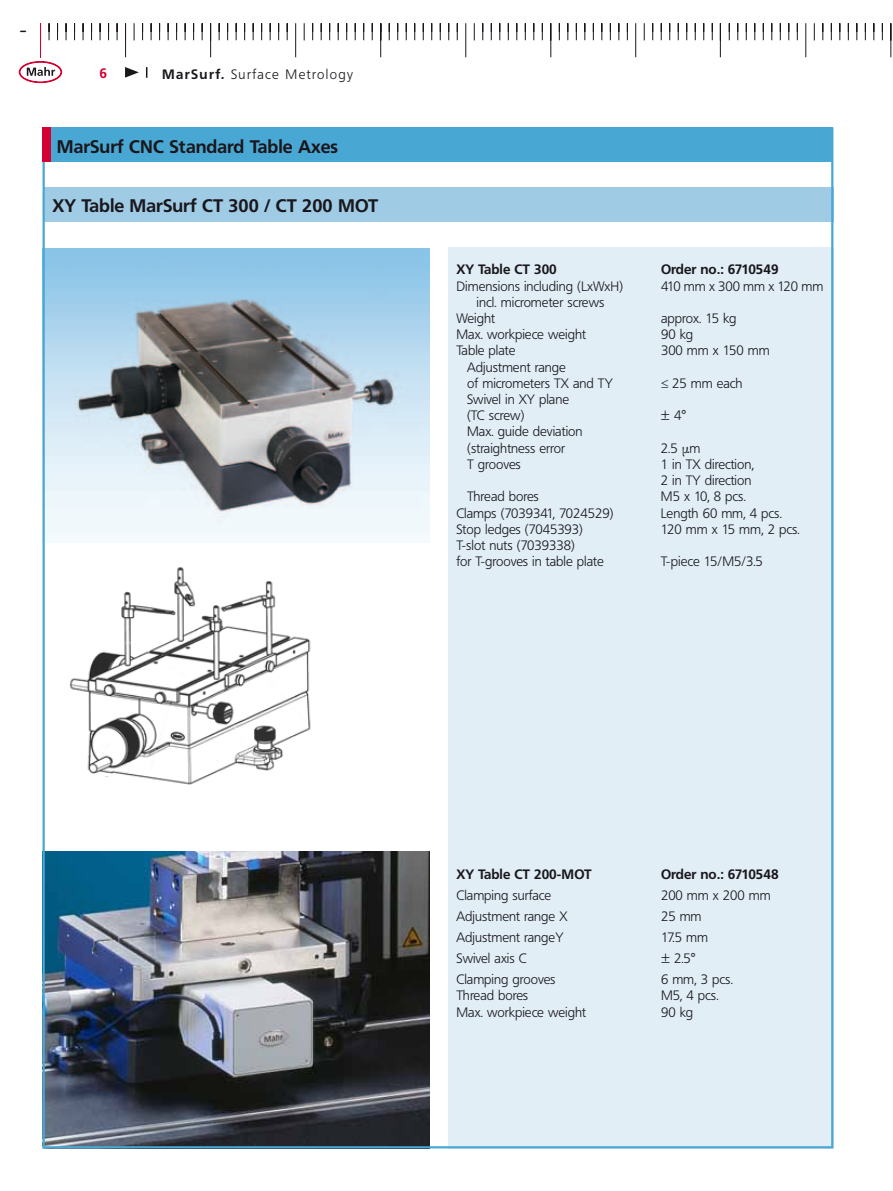
<style>
.page{position:relative;width:893px;height:1191px;background:#fff}
.page>*{position:absolute;margin:0;border:0;box-sizing:border-box;transform-origin:0 0}
.t1{font:700 18px "Frutiger BQ";color:#1a171c}
.t2{font:18px "Digital ICG";color:#1a171c}
.t3{font:300 13.5px/16.2px "Frutiger BQ";color:#1a171c}
.t4{font:700 13.5px "Frutiger BQ";color:#1a171c}
.t5{font:300 13.5px "Frutiger BQ";letter-spacing:.1em;color:#1a171c}
.t6{font:700 13.5px "Frutiger BQ";color:#d40032}
.s1{font-weight:700}
</style>
<div class="page">
<img style="left:46px;top:249px;width:383px;height:286px">
<img style="left:46px;top:851px;width:383px;height:294px">
<hr style="left:40px;top:23px;width:1px;height:34px;background:#d40032">
<svg style="left:49px;top:23px;width:1px;height:17px"></svg>
<svg style="left:57px;top:23px;width:1px;height:17px"></svg>
<svg style="left:66px;top:23px;width:1px;height:17px"></svg>
<svg style="left:74px;top:23px;width:1px;height:17px"></svg>
<svg style="left:83px;top:23px;width:1px;height:17px"></svg>
<svg style="left:91px;top:23px;width:1px;height:17px"></svg>
<svg style="left:100px;top:23px;width:1px;height:17px"></svg>
<svg style="left:108px;top:23px;width:1px;height:17px"></svg>
<svg style="left:116px;top:23px;width:776px;height:35px"></svg>
<svg style="left:19px;top:61px;width:43px;height:22px"></svg>
<svg style="left:125px;top:67px;width:14px;height:11px"></svg>
<div style="left:448px;top:247px;width:385px;height:901px;background:#e1eef6"></div>
<div style="left:43px;top:128px;width:790px;height:34px;background:#49a8d3"></div>
<div style="left:43px;top:187px;width:790px;height:34px;background:#9fcbe5"></div>
<img style="left:69px;top:567px;width:242px;height:218px">
<div style="left:43px;top:128px;width:8px;height:34px;background:#d40032"></div>
<h1 class="t2" style="left:19px;top:18px;width:10px">-</h1>
<p class="t6" style="left:99px;top:65px;width:9px">6</p>
<p class="t5" style="left:162px;top:66px;width:192px"><span class="s1">MarSurf.</span> Surface Metrology</p>
<h1 class="t1" style="left:57px;top:136px;width:283px">MarSurf CNC Standard Table Axes</h1>
<h1 class="t1" style="left:53px;top:195px;width:327px">XY Table MarSurf CT 300 / CT 200 MOT</h1>
<p class="t4" style="left:456px;top:262px;width:102px">XY Table CT 300</p>
<p class="t4" style="left:661px;top:262px;width:119px">Order no.: 6710549</p>
<p class="t3" style="left:456px;top:278px;width:168px">Dimensions including (LxWxH)</p>
<p class="t3" style="left:661px;top:278px;width:164px">410 mm x 300 mm x 120 mm</p>
<p class="t3" style="left:456px;top:294px;width:149px;text-indent:20px">incl. micrometer screws<br>Weight</p>
<p class="t3" style="left:661px;top:310px;width:77px">approx. 15 kg</p>
<p class="t3" style="left:456px;top:327px;width:131px">Max. workpiece weight</p>
<p class="t3" style="left:661px;top:327px;width:34px">90 kg</p>
<p class="t3" style="left:456px;top:343px;width:61px">Table plate</p>
<p class="t3" style="left:661px;top:343px;width:110px">300 mm x 150 mm</p>
<p class="t3" style="left:467px;top:359px;width:147px;text-indent:-11px">Adjustment range<br>of micrometers TX and TY</p>
<p class="t3" style="left:661px;top:375px;width:83px">≤ 25 mm each</p>
<p class="t3" style="left:467px;top:391px;width:104px;text-indent:-11px">Swivel in XY plane (TC screw)</p>
<p class="t3" style="left:467px;top:424px;width:117px">Max. guide deviation (straightness error</p>
<p class="t3" style="left:661px;top:408px;width:27px">± 4°</p>
<p class="t3" style="left:661px;top:440px;width:41px">2.5 µm</p>
<p class="t3" style="left:456px;top:456px;width:66px">T grooves</p>
<p class="t3" style="left:661px;top:456px;width:95px">1 in TX direction,<br>2 in TY direction</p>
<p class="t3" style="left:456px;top:489px;width:84px">Thread bores</p>
<p class="t3" style="left:661px;top:489px;width:87px">M5 x 10, 8 pcs.</p>
<p class="t3" style="left:456px;top:505px;width:158px">Clamps (7039341, 7024529)</p>
<p class="t3" style="left:661px;top:505px;width:123px">Length 60 mm, 4 pcs.</p>
<p class="t3" style="left:456px;top:521px;width:128px">Stop ledges (7045393)</p>
<p class="t3" style="left:661px;top:521px;width:140px">120 mm x 15 mm, 2 pcs.</p>
<p class="t3" style="left:456px;top:537px;width:181px">T-slot nuts (7039338)<br>for T-grooves in table plate T</p>
<p class="t3" style="left:666px;top:553px;width:98px">-piece 15/M5/3.5</p>
<p class="t4" style="left:456px;top:866px;width:137px">XY Table CT 200-MOT</p>
<p class="t4" style="left:661px;top:866px;width:119px">Order no.: 6710548</p>
<p class="t3" style="left:456px;top:887px;width:96px">Clamping surface</p>
<p class="t3" style="left:661px;top:887px;width:111px">200 mm x 200 mm</p>
<p class="t3" style="left:456px;top:908px;width:112px">Adjustment range X</p>
<p class="t3" style="left:661px;top:908px;width:42px">25 mm</p>
<p class="t3" style="left:456px;top:929px;width:108px">Adjustment rangeY</p>
<p class="t3" style="left:661px;top:929px;width:49px">17.5 mm</p>
<p class="t3" style="left:456px;top:950px;width:72px">Swivel axis C</p>
<p class="t3" style="left:661px;top:950px;width:36px">± 2.5°</p>
<p class="t3" style="left:456px;top:971px;width:101px">Clamping grooves</p>
<p class="t3" style="left:661px;top:971px;width:73px">6 mm, 3 pcs.</p>
<p class="t3" style="left:456px;top:987px;width:73px">Thread bores</p>
<p class="t3" style="left:661px;top:987px;width:59px">M5, 4 pcs.</p>
<p class="t3" style="left:456px;top:1004px;width:131px">Max. workpiece weight</p>
<p class="t3" style="left:661px;top:1004px;width:34px">90 kg</p>
</div>
